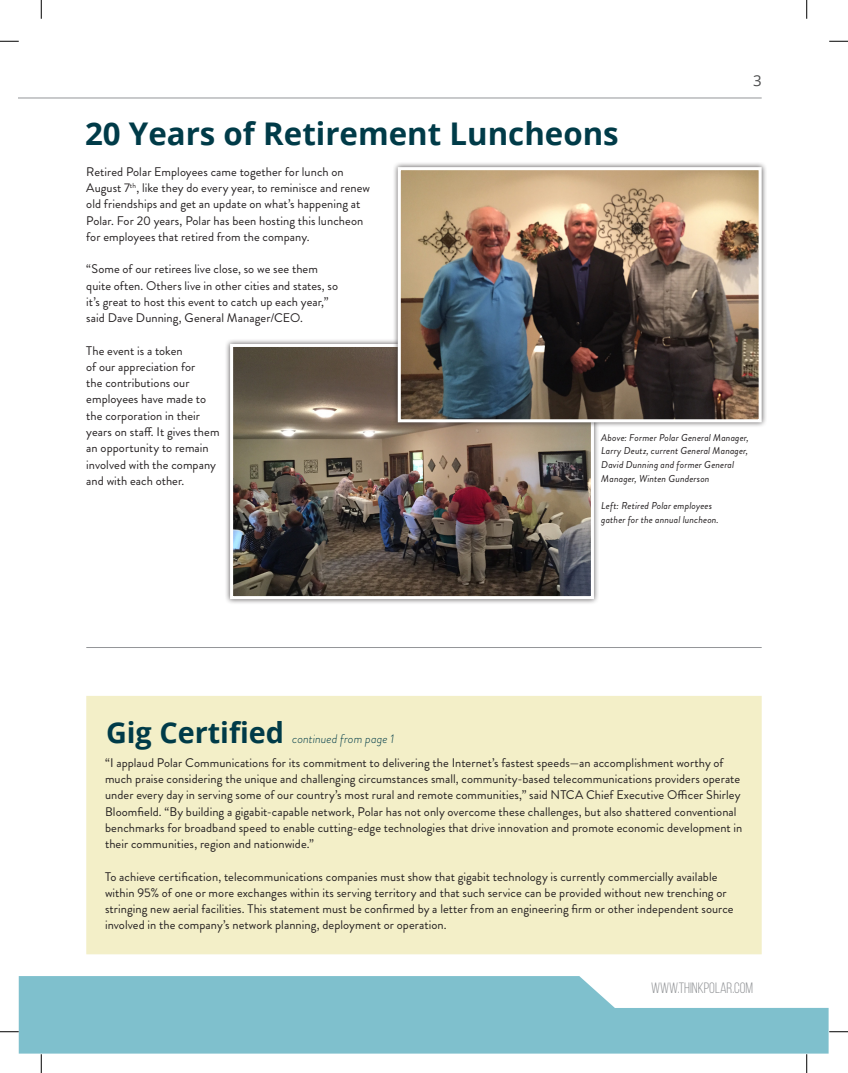
<style>
.page{position:relative;width:848px;height:1073px;background:#fff}
.page>*{position:absolute;margin:0;border:0;box-sizing:border-box;transform-origin:0 0}
.t1{font:700 31.25px "Open Sans";color:#003b48}
.t2{font:700 28.75px "Open Sans";color:#003b48}
.t3{font:15px "Bebas Neue";color:#939598}
.t4{font:15px "Open Sans";color:#4b4c4d}
.t5{font:12.5px/16.2px "Brandon Grotesque";letter-spacing:.005em;color:#231f20}
.t6{font:italic 300 12.5px "Brandon Grotesque";letter-spacing:.005em;color:#003b48}
.t7{font:italic 10px/13.8px "Brandon Grotesque";letter-spacing:.01em;color:#231f20}
</style>
<div class="page">
<svg style="left:19px;top:976px;width:809px;height:77px;background:#8ec7d2"></svg>
<hr style="left:19px;top:98px;width:742px;height:1px;background:#939598">
<div style="left:224px;top:338px;width:375px;height:267px;background:#231f20;opacity:.75"></div>
<img style="left:234px;top:348px;width:356px;height:247px">
<div style="left:230px;top:344px;width:364px;height:255px;border:3px solid #fff"></div>
<div style="left:86px;top:696px;width:675px;height:258px;background:#f3efc8"></div>
<div style="left:392px;top:161px;width:375px;height:267px;background:#231f20;opacity:.75"></div>
<img style="left:402px;top:171px;width:355px;height:247px">
<div style="left:398px;top:167px;width:363px;height:255px;border:3px solid #fff"></div>
<hr style="left:86px;top:647px;width:675px;height:1px;background:#939598">
<svg style="left:0;top:40px;width:19px;height:2px"></svg>
<svg style="left:829px;top:40px;width:19px;height:2px"></svg>
<svg style="left:0;top:1030px;width:19px;height:2px"></svg>
<svg style="left:829px;top:1031px;width:19px;height:1px"></svg>
<svg style="left:40px;top:0;width:2px;height:19px"></svg>
<svg style="left:40px;top:1054px;width:2px;height:18px"></svg>
<svg style="left:806px;top:0;width:1px;height:19px"></svg>
<svg style="left:806px;top:1054px;width:1px;height:18px"></svg>
<h1 class="t1" style="left:85px;top:111px;width:535px">20 Years of Retirement Luncheons</h1>
<p class="t4" style="left:753px;top:70px;width:10px">3</p>
<p class="t5" style="left:86px;top:164px;width:285px">Retired Polar Employees came together for lunch on August 7<sup>th</sup>, like they do every year, to reminisce and renew old friendships and get an update on what’s happening at Polar. For 20 years, Polar has been hosting this luncheon for employees that retired from the company.</p>
<p class="t5" style="left:86px;top:261px;width:253px">“Some of our retirees live close, so we see them quite often. Others live in other cities and states, so it’s great to host this event to catch up each year,” said Dave Dunning, General Manager/CEO.</p>
<p class="t5" style="left:86px;top:342px;width:135px">The event is a token<br>of our appreciation for<br>the contributions our employees have made to the corporation in their years on staff. It gives them an opportunity to remain involved with the company and with each other.</p>
<p class="t7" style="left:601px;top:430px;width:149px">Above: Former Polar General Manager, Larry Deutz, current General Manager, David Dunning and former General Manager, Winten Gunderson</p>
<p class="t7" style="left:601px;top:499px;width:119px">Left: Retired Polar employees gather for the annual luncheon.</p>
<h2 class="t2" style="left:106px;top:712px;width:179px">Gig Certified</h2>
<p class="t6" style="left:292px;top:730px;width:103px">continued from page 1</p>
<p class="t5" style="left:105px;top:754px;width:639px">“I applaud Polar Communications for its commitment to delivering the Internet’s fastest speeds—an accomplishment worthy of much praise considering the unique and challenging circumstances small, community-based telecommunications providers operate under every day in serving some of our country’s most rural and remote communities,” said NTCA Chief Executive Officer Shirley Bloomfield. “By building a gigabit-capable network, Polar has not only overcome these challenges, but also shattered conventional benchmarks for broadband speed to enable cutting-edge technologies that drive innovation and promote economic development in their communities, region and nationwide.”</p>
<p class="t5" style="left:105px;top:868px;width:630px">To achieve certification, telecommunications companies must show that gigabit technology is currently commercially available within 95% of one or more exchanges within its serving territory and that such service can be provided without new trenching or stringing new aerial facilities. This statement must be confirmed by a letter from an engineering firm or other independent source involved in the company’s network planning, deployment or operation.</p>
<p class="t3" style="left:651px;top:979px;width:103px">WWW.THINKPOLAR.COM</p>
</div>
